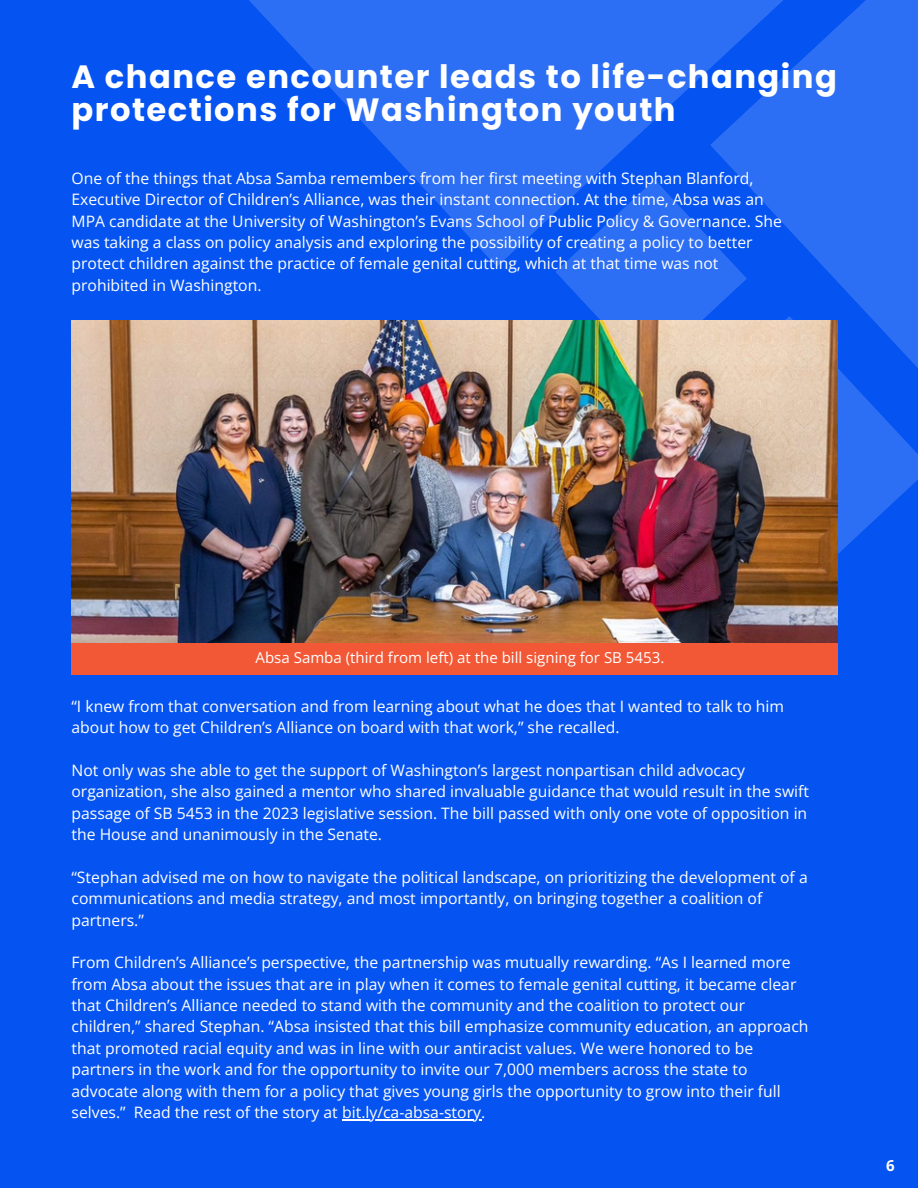
<style>
.page{position:relative;width:918px;height:1188px;background:#0554f2}
.page>*{position:absolute;margin:0;border:0;box-sizing:border-box;transform-origin:0 0}
.t1{font:700 32.25px/32.7px "Poppins";letter-spacing:.045em;color:#fff}
.t2{font:15.75px/21.3px "Open Sans";color:#fff}
.t3{font:15px "Open Sans";color:#fff}
.t4{font:700 15px "Open Sans";color:#fff}
</style>
<div class="page">
<svg style="left:249px;top:0;width:669px;height:554px;fill:#2d6ff4"></svg>
<img style="left:72px;top:320px;width:766px;height:323px">
<hr style="left:342px;top:1119px;width:139px;height:1px;background:#fff">
<div style="left:72px;top:643px;width:766px;height:32px;background:#f25835"></div>
<p class="t1" style="left:72px;top:61px;width:767px">A chance encounter leads to life-changing protections for Washington youth</p>
<p class="t2" style="left:72px;top:167px;width:712px">One of the things that Absa Samba remembers from her first meeting with Stephan Blanford, Executive Director of Children’s Alliance, was their instant connection. At the time, Absa was an MPA candidate at the University of Washington’s Evans School of Public Policy &amp; Governance. She was taking a class on policy analysis and exploring the possibility of creating a policy to better protect children against the practice of female genital cutting, which at that time was not prohibited in Washington.</p>
<p class="t3" style="left:256px;top:647px;width:410px">Absa Samba (third from left) at the bill signing for SB 5453.</p>
<p class="t2" style="left:72px;top:695px;width:714px">“I knew from that conversation and from learning about what he does that I wanted to talk to him about how to get Children’s Alliance on board with that work,” she recalled.</p>
<p class="t2" style="left:72px;top:759px;width:739px">Not only was she able to get the support of Washington’s largest nonpartisan child advocacy organization, she also gained a mentor who shared invaluable guidance that would result in the swift passage of SB 5453 in the 2023 legislative session. The bill passed with only one vote of opposition in the House and unanimously in the Senate.</p>
<p class="t2" style="left:72px;top:866px;width:738px">“Stephan advised me on how to navigate the political landscape, on prioritizing the development of a communications and media strategy, and most importantly, on bringing together a coalition of partners.”</p>
<p class="t2" style="left:72px;top:952px;width:739px">From Children’s Alliance’s perspective, the partnership was mutually rewarding. “As I learned more from Absa about the issues that are in play when it comes to female genital cutting, it became clear that Children’s Alliance needed to stand with the community and the coalition to protect our children,” shared Stephan. “Absa insisted that this bill emphasize community education, an approach that promoted racial equity and was in line with our antiracist values. We were honored to be partners in the work and for the opportunity to invite our 7,000 members across the state to advocate along with them for a policy that gives young girls the opportunity to grow into their full selves.” Read the rest of the story at bit.ly/ca-absa-story.</p>
<p class="t4" style="left:886px;top:1155px;width:10px">6</p>
</div>
